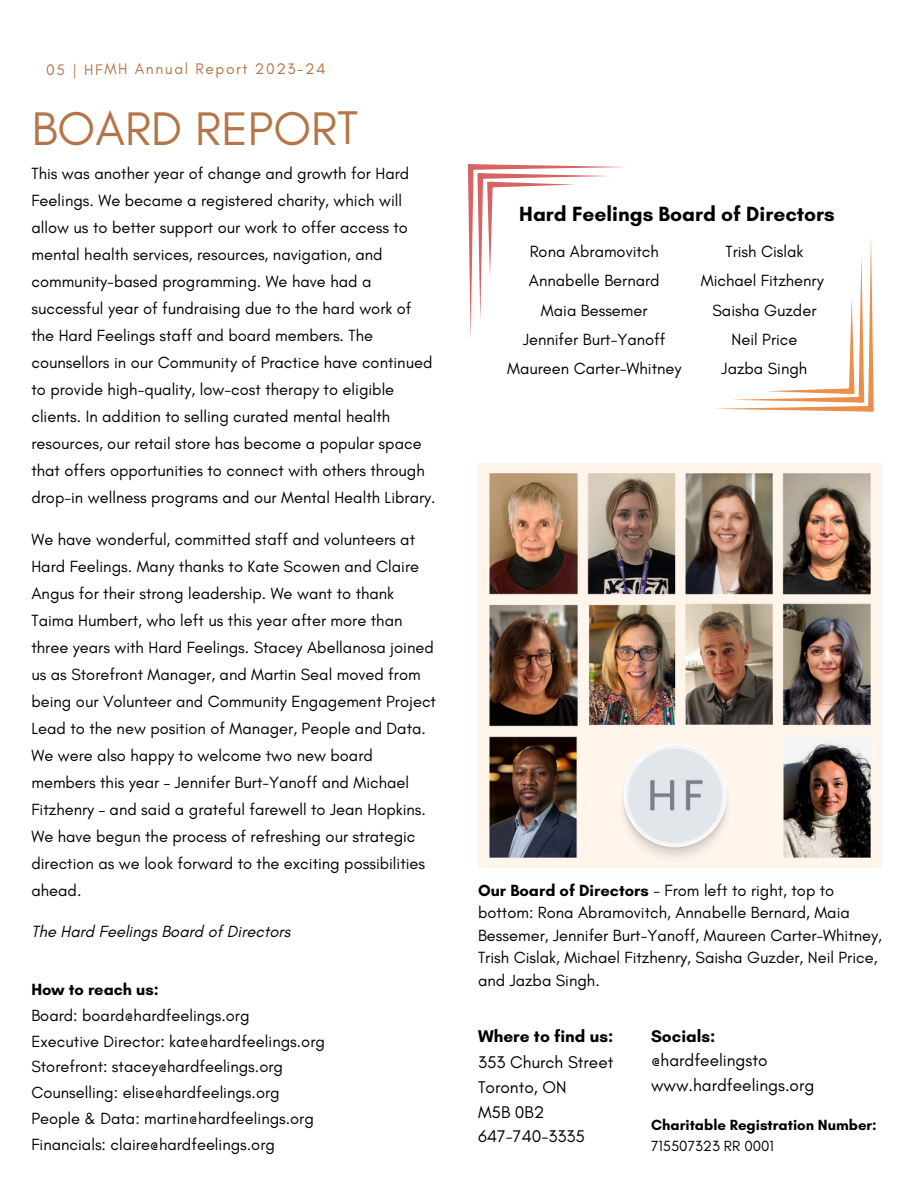
<style>
.page{position:relative;width:918px;height:1188px;background:#fff}
.page>*{position:absolute;margin:0;border:0;box-sizing:border-box;transform-origin:0 0}
.t1{font:48px "Glacial Indifference";letter-spacing:-.005em;color:#b47548}
.t2{font:700 21px "Glacial Indifference";color:#000}
.t3{font:17.25px/25px "Glacial Indifference";color:#000}
.t4{font:16.5px/27px "Glacial Indifference";color:#000}
.t5{font:italic 16.5px "Glacial Indifference";color:#000}
.t6{font:15.6px "Glacial Indifference";letter-spacing:.095em;color:#b47548}
.t7{font:700 15px "Glacial Indifference";color:#000}
.t8{font:15px "Glacial Indifference";color:#000}
.s1{font-weight:700}
</style>
<div class="page">
<svg style="left:468px;top:164px;width:156px;height:175px"></svg>
<svg style="left:715px;top:237px;width:159px;height:175px"></svg>
<img style="left:478px;top:464px;width:404px;height:403px">
<h3 class="t6" style="left:46px;top:59px;width:281px">05 | HFMH Annual Report 2023-24</h3>
<p class="t1" style="left:32px;top:99px;width:328px">BOARD REPORT</p>
<h3 class="t4" style="left:31px;top:160px;width:406px">This was another year of change and growth for Hard Feelings. We became a registered charity, which will allow us to better support our work to offer access to mental health services, resources, navigation, and community-based programming. We have had a successful year of fundraising due to the hard work of the Hard Feelings staff and board members. The counsellors in our Community of Practice have continued to provide high-quality, low-cost therapy to eligible clients. In addition to selling curated mental health resources, our retail store has become a popular space that offers opportunities to connect with others through drop-in wellness programs and our Mental Health Library.</h3>
<h3 class="t4" style="left:31px;top:525px;width:406px">We have wonderful, committed staff and volunteers at Hard Feelings. Many thanks to Kate Scowen and Claire Angus for their strong leadership. We want to thank Taima Humbert, who left us this year after more than three years with Hard Feelings. Stacey Abellanosa joined us as Storefront Manager, and Martin Seal moved from being our Volunteer and Community Engagement Project Lead to the new position of Manager, People and Data.<br>We were also happy to welcome two new board members this year – Jennifer Burt-Yanoff and Michael Fitzhenry – and said a grateful farewell to Jean Hopkins.<br>We have begun the process of refreshing our strategic direction as we look forward to the exciting possibilities ahead.</h3>
<h3 class="t5" style="left:31px;top:921px;width:260px">The Hard Feelings Board of Directors</h3>
<h3 class="t4" style="left:31px;top:976px;width:295px;line-height:25.8px"><span class="s1">How to reach us:<br></span>Board: board@hardfeelings.org<br>Executive Director: kate@hardfeelings.org Storefront: stacey@hardfeelings.org Counselling: elise@hardfeelings.org People &amp; Data: martin@hardfeelings.org Financials: claire@hardfeelings.org</h3>
<p class="t2" style="left:519px;top:201px;width:317px">Hard Feelings Board of Directors</p>
<h3 class="t4" style="left:507px;top:237px;width:176px;line-height:29.2px;text-align:center">Rona Abramovitch<br>Annabelle Bernard<br>Maia Bessemer<br>Jennifer Burt-Yanoff<br>Maureen Carter-Whitney</h3>
<h2 class="t4" style="left:701px;top:237px;width:124px;line-height:29.2px;text-align:center">Trish Cislak<br>Michael Fitzhenry<br>Saisha Guzder<br>Neil Price<br>Jazba Singh</h2>
<h3 class="t4" style="left:478px;top:879px;width:405px;line-height:22.5px"><span class="s1">Our Board of Directors</span> - From left to right, top to bottom: Rona Abramovitch, Annabelle Bernard, Maia Bessemer, Jennifer Burt-Yanoff, Maureen Carter-Whitney, Trish Cislak, Michael Fitzhenry, Saisha Guzder, Neil Price, and Jazba Singh.</h3>
<p class="t3" style="left:478px;top:1024px;width:137px"><span class="s1">Where to find us:<br></span>353 Church Street<br>Toronto, ON<br>M5B 0B2<br>647-740-3335</p>
<h3 class="t3" style="left:651px;top:1023px;width:165px"><span class="s1">Socials: </span>@hardfeelingsto www.hardfeelings.org</h3>
<h3 class="t7" style="left:651px;top:1116px;width:227px">Charitable Registration Number:</h3>
<h3 class="t8" style="left:651px;top:1136px;width:124px">715507323 RR 0001</h3>
</div>
